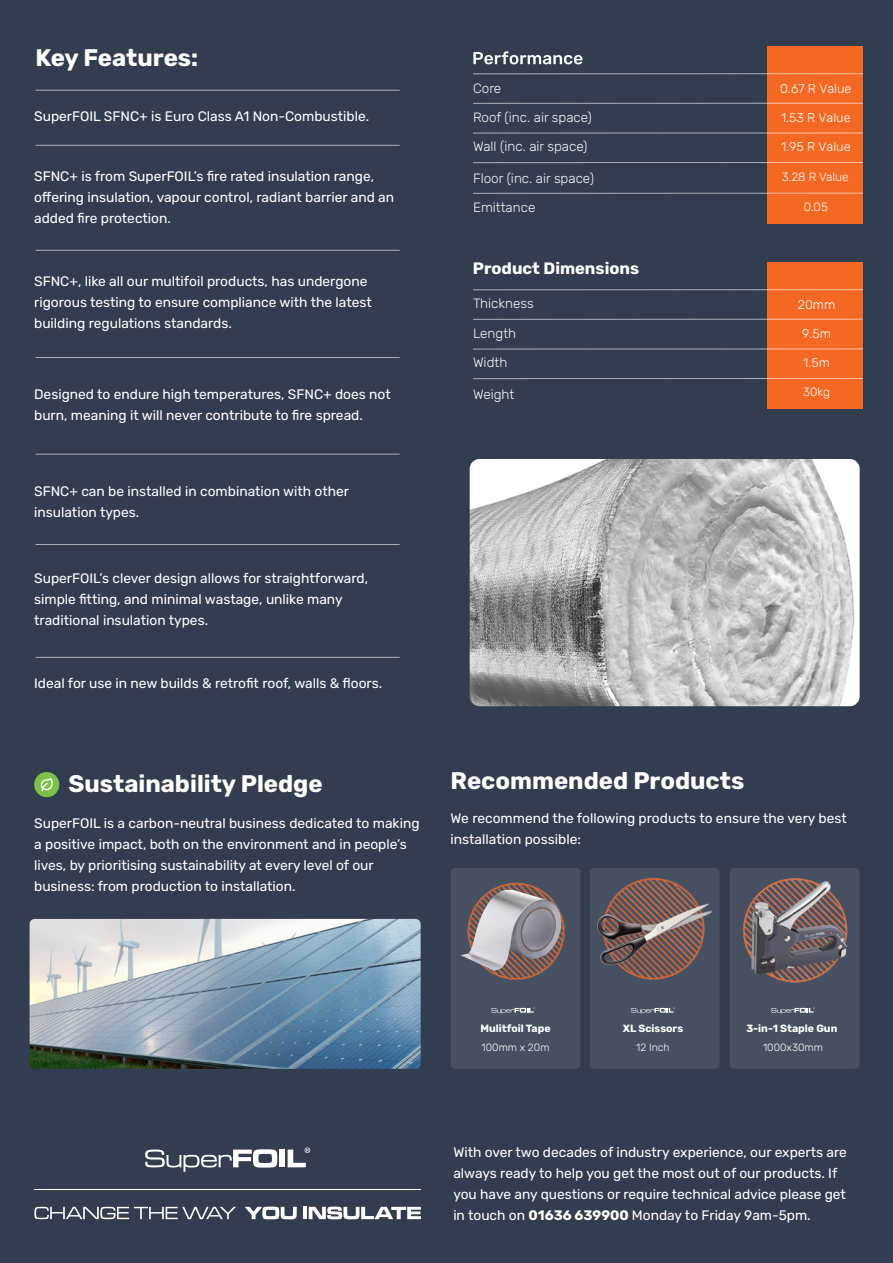
<style>
.page{position:relative;width:893px;height:1263px;background:#333d50}
.page>*{position:absolute;margin:0;border:0;box-sizing:border-box;transform-origin:0 0}
.t1{font:700 24px "Rubik";color:#fff}
.t2{font:700 16.5px "Rubik";color:#fff}
.t3{font:13.8px/21px "Rubik";color:#fff}
.t4{font:300 13.5px "Rubik";color:#f5f7f7}
.t5{font:300 12.6px "Rubik";color:#fff}
.t6{font:300 12px "Rubik";color:#f5f7f7}
.t7{font:700 10.5px "Rubik";color:#fff}
.t8{font:300 10.5px "Rubik";color:#fff}
.s1{font-weight:700}
</style>
<div class="page">
<div style="left:34px;top:772px;width:25px;height:25px;background:#7dc248;border-radius:50%"></div>
<svg style="left:41px;top:778px;width:12px;height:13px"></svg>
<div style="left:451px;top:868px;width:129px;height:201px;background:#475061;border-radius:4px"></div>
<div style="left:590px;top:868px;width:130px;height:201px;background:#475061;border-radius:4px"></div>
<svg style="left:491px;top:1007px;width:44px;height:7px"></svg>
<svg style="left:631px;top:1007px;width:44px;height:7px"></svg>
<img style="left:610px;top:878px;width:87px;height:102px">
<img style="left:597px;top:902px;width:115px;height:63px">
<svg style="left:730px;top:868px;width:130px;height:201px;background:#595964"></svg>
<svg style="left:771px;top:1007px;width:44px;height:7px"></svg>
<img style="left:461px;top:882px;width:104px;height:98px">
<svg style="left:34px;top:1207px;width:202px;height:12px"></svg>
<svg style="left:245px;top:1206px;width:52px;height:13px"></svg>
<hr style="left:303px;top:1207px;width:4px;height:12px;background:#fff">
<svg style="left:309px;top:1206px;width:112px;height:13px"></svg>
<div style="left:279px;top:1149px;width:6px;height:18px;background:#fff"></div>
<svg style="left:145px;top:1149px;width:132px;height:23px"></svg>
<svg style="left:288px;top:1147px;width:22px;height:20px"></svg>
<hr style="left:34px;top:1189px;width:387px;height:1px;background:#fff">
<img style="left:30px;top:919px;width:391px;height:150px">
<hr style="left:36px;top:145px;width:364px;height:1px;background:#fff">
<hr style="left:36px;top:250px;width:364px;height:1px;background:#fff">
<hr style="left:36px;top:357px;width:364px;height:1px;background:#fff">
<hr style="left:36px;top:454px;width:364px;height:1px;background:#fff">
<hr style="left:36px;top:544px;width:364px;height:1px;background:#fff">
<hr style="left:36px;top:657px;width:364px;height:1px;background:#fff">
<hr style="left:36px;top:90px;width:364px;height:1px;background:#fff">
<div style="left:767px;top:46px;width:96px;height:178px;background:#f36923"></div>
<svg style="left:473px;top:51px;width:109px;height:13px"></svg>
<hr style="left:473px;top:73px;width:390px;height:1px;background:#fff">
<hr style="left:473px;top:103px;width:390px;height:1px;background:#fff">
<hr style="left:473px;top:133px;width:390px;height:1px;background:#fff">
<hr style="left:473px;top:162px;width:390px;height:1px;background:#fff">
<hr style="left:473px;top:193px;width:390px;height:1px;background:#fff">
<div style="left:767px;top:262px;width:96px;height:147px;background:#f36923"></div>
<hr style="left:473px;top:289px;width:390px;height:1px;background:#fff">
<hr style="left:473px;top:319px;width:390px;height:1px;background:#fff">
<hr style="left:473px;top:349px;width:390px;height:1px;background:#fff">
<hr style="left:473px;top:378px;width:390px;height:1px;background:#fff">
<img style="left:470px;top:459px;width:390px;height:247px">
<h1 class="t1" style="left:36px;top:44px;width:164px">Key Features:</h1>
<p class="t3" style="left:34px;top:106px;width:337px">SuperFOIL SFNC+ is Euro Class A1 Non-Combustible.</p>
<p class="t3" style="left:34px;top:166px;width:361px">SFNC+ is from SuperFOIL’s fire rated insulation range, offering insulation, vapour control, radiant barrier and an added fire protection.</p>
<p class="t3" style="left:34px;top:271px;width:339px">SFNC+, like all our multifoil products, has undergone rigorous testing to ensure compliance with the latest building regulations standards.</p>
<p class="t3" style="left:34px;top:384px;width:358px">Designed to endure high temperatures, SFNC+ does not burn, meaning it will never contribute to fire spread.</p>
<p class="t3" style="left:34px;top:481px;width:316px">SFNC+ can be installed in combination with other insulation types.</p>
<p class="t3" style="left:34px;top:568px;width:335px">SuperFOIL’s clever design allows for straightforward, simple fitting, and minimal wastage, unlike many traditional insulation types.</p>
<p class="t3" style="left:34px;top:673px;width:350px">Ideal for use in new builds &amp; retrofit roof, walls &amp; floors.</p>
<p class="t4" style="left:473px;top:81px;width:30px">Core</p>
<p class="t4" style="left:473px;top:110px;width:120px">Roof (inc. air space)</p>
<p class="t4" style="left:473px;top:139px;width:116px">Wall (inc. air space)</p>
<p class="t4" style="left:473px;top:171px;width:123px">Floor (inc. air space)</p>
<p class="t4" style="left:473px;top:199px;width:64px">Emittance</p>
<p class="t2" style="left:473px;top:259px;width:168px">Product Dimensions</p>
<p class="t4" style="left:473px;top:296px;width:62px">Thickness</p>
<p class="t4" style="left:473px;top:326px;width:45px">Length</p>
<p class="t4" style="left:473px;top:355px;width:36px">Width</p>
<p class="t4" style="left:473px;top:387px;width:43px">Weight</p>
<p class="t5" style="left:780px;top:81px;width:73px">0.67 R Value</p>
<p class="t5" style="left:781px;top:110px;width:71px">1.53 R Value</p>
<p class="t5" style="left:781px;top:140px;width:71px">1.95 R Value</p>
<p class="t6" style="left:782px;top:170px;width:69px">3.28 R Value</p>
<p class="t6" style="left:804px;top:200px;width:26px">0.05</p>
<p class="t5" style="left:798px;top:297px;width:39px">20mm</p>
<p class="t5" style="left:802px;top:326px;width:30px">9.5m</p>
<p class="t5" style="left:803px;top:356px;width:28px">1.5m</p>
<p class="t6" style="left:803px;top:385px;width:28px">30kg</p>
<h1 class="t1" style="left:69px;top:769px;width:256px">Sustainability Pledge</h1>
<h1 class="t1" style="left:451px;top:766px;width:295px">Recommended Products</h1>
<p class="t3" style="left:451px;top:808px;width:398px">We recommend the following products to ensure the very best installation possible:</p>
<p class="t3" style="left:34px;top:813px;width:387px">SuperFOIL is a carbon-neutral business dedicated to making a positive impact, both on the environment and in people’s lives, by prioritising sustainability at every level of our business: from production to installation.</p>
<p class="t7" style="left:480px;top:1022px;width:72px">Mulitfoil Tape</p>
<p class="t8" style="left:482px;top:1041px;width:69px">100mm x 20m</p>
<p class="t7" style="left:623px;top:1022px;width:62px">XL Scissors</p>
<p class="t8" style="left:636px;top:1041px;width:35px">12 Inch</p>
<p class="t7" style="left:746px;top:1022px;width:93px">3-in-1 Staple Gun</p>
<p class="t8" style="left:763px;top:1041px;width:61px">1000x30mm</p>
<p class="t3" style="left:453px;top:1142px;width:395px">With over two decades of industry experience, our experts are always ready to help you get the most out of our products. If you have any questions or require technical advice please get in touch on <span class="s1">01636 639900</span> Monday to Friday 9am-5pm.</p>
</div>
